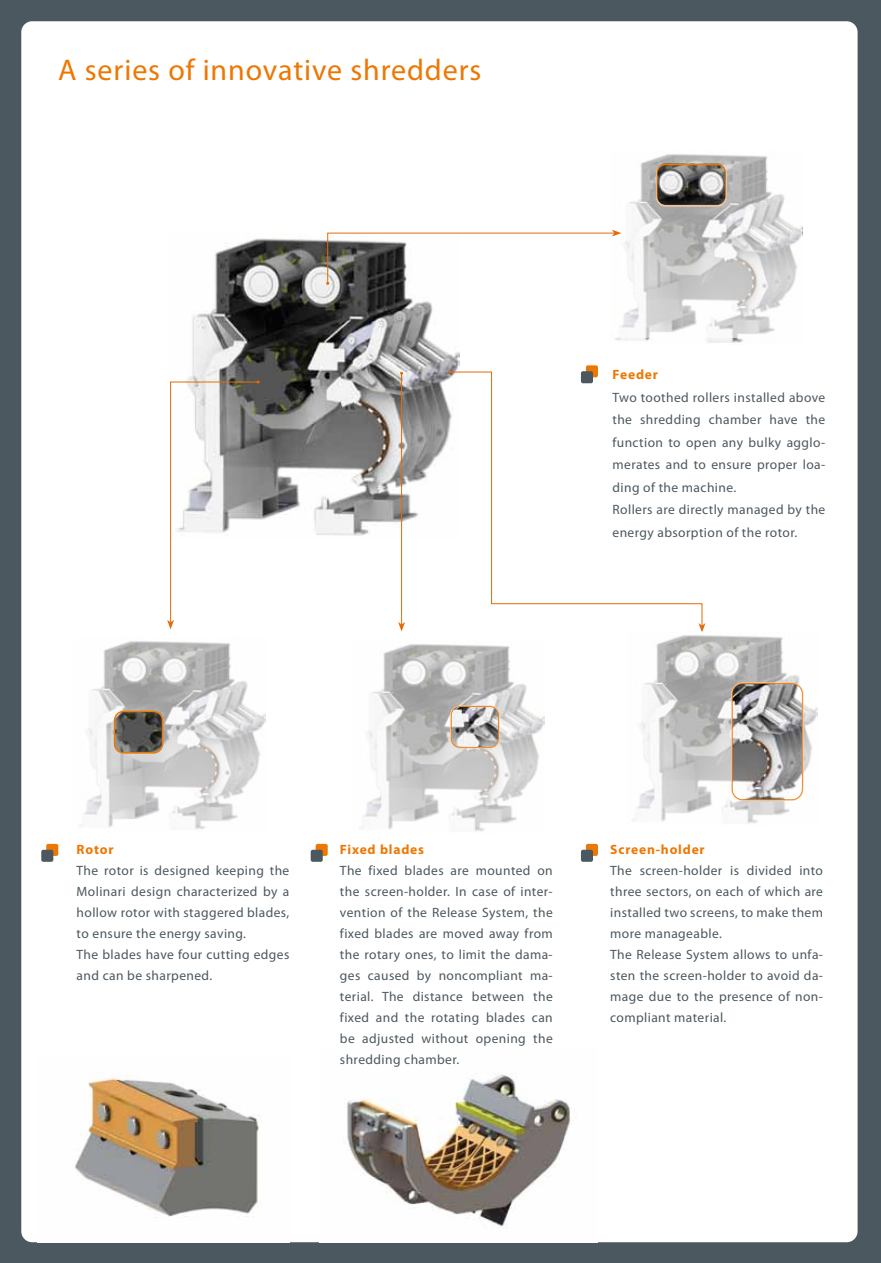
<style>
.page{position:relative;width:881px;height:1263px;background:#fff}
.page>*{position:absolute;margin:0;border:0;box-sizing:border-box;transform-origin:0 0}
.t1{font:30px "Myriad Pro";letter-spacing:.03em;color:#ed7703}
.t2{font:13.5px/21px "Myriad Pro";letter-spacing:.03em;color:#4b585f}
.t3{font:700 13.5px "Myriad Pro";letter-spacing:.06em;color:#ed7703}
</style>
<div class="page">
<div style="left:0;top:0;width:880px;height:1263px;background:#4b585f"></div>
<div style="left:21px;top:21px;width:836px;height:1221px;background:#fff;border-radius:11px"></div>
<div style="left:585px;top:365px;width:12px;height:12px;background:#ed7703;border-radius:2px"></div>
<img style="left:615px;top:338px;width:128px;height:5px">
<img style="left:187px;top:234px;width:272px;height:304px">
<svg style="left:167px;top:380px;width:92px;height:249px"></svg>
<hr style="left:401px;top:373px;width:1px;height:251px;background:#e36c0a">
<svg style="left:398px;top:622px;width:7px;height:9px"></svg>
<img style="left:345px;top:1073px;width:227px;height:155px">
<img style="left:75px;top:1075px;width:187px;height:143px">
<svg style="left:449px;top:371px;width:253px;height:252px"></svg>
<svg style="left:698px;top:623px;width:7px;height:8px"></svg>
<svg style="left:80px;top:641px;width:186px;height:189px"></svg>
<div style="left:46px;top:844px;width:12px;height:12px;background:#ed7703;border-radius:2px"></div>
<div style="left:41px;top:850px;width:12px;height:12px;background:#4b585f;border-radius:2px"></div>
<svg style="left:315px;top:844px;width:12px;height:12px"></svg>
<div style="left:310px;top:850px;width:12px;height:12px;background:#4b585f;border-radius:2px"></div>
<svg style="left:585px;top:844px;width:12px;height:12px"></svg>
<div style="left:580px;top:850px;width:12px;height:12px;background:#4b585f;border-radius:2px"></div>
<svg style="left:360px;top:644px;width:185px;height:188px"></svg>
<svg style="left:633px;top:631px;width:185px;height:193px"></svg>
<svg style="left:326px;top:154px;width:475px;height:184px"></svg>
<div style="left:105px;top:702px;width:67px;height:61px;background:#fff;opacity:.75"></div>
<div style="left:114px;top:711px;width:49px;height:43px;border:2px solid #ed7703;border-radius:9px"></div>
<h1 class="t1" style="left:58px;top:51px;width:424px">A series of innovative shredders</h1>
<p class="t3" style="left:612px;top:366px;width:47px">Feeder</p>
<p class="t2" style="left:612px;top:386px;width:214px;line-height:22.5px">Two toothed rollers installed above the shredding chamber have the function to open any bulky agglo&shy;merates and to ensure proper loa&shy;ding of the machine.<br>Rollers are directly managed by the energy absorption of the rotor.</p>
<p class="t3" style="left:77px;top:841px;width:38px">Rotor</p>
<p class="t2" style="left:77px;top:860px;width:214px">The rotor is designed keeping the<br>Molinari design characterized by a hollow rotor with staggered blades, to ensure the energy saving.<br>The blades have four cutting edges and can be sharpened.</p>
<p class="t3" style="left:340px;top:841px;width:86px">Fixed blades</p>
<p class="t2" style="left:340px;top:860px;width:214px;text-align:justify">The fixed blades are mounted on the screen-holder. In case of inter&shy;vention of the Release System, the fixed blades are moved away from the rotary ones, to limit the dama&shy;ges caused by noncompliant ma&shy;terial. The distance between the fixed and the rotating blades can be adjusted without opening the shredding chamber.</p>
<p class="t3" style="left:610px;top:841px;width:96px">Screen-holder</p>
<p class="t2" style="left:610px;top:860px;width:214px">The screen-holder is divided into three sectors, on each of which are installed two screens, to make them more manageable.<br>The Release System allows to unfa&shy;sten the screen-holder to avoid da&shy;mage due to the presence of non&shy;compliant material.</p>
</div>
